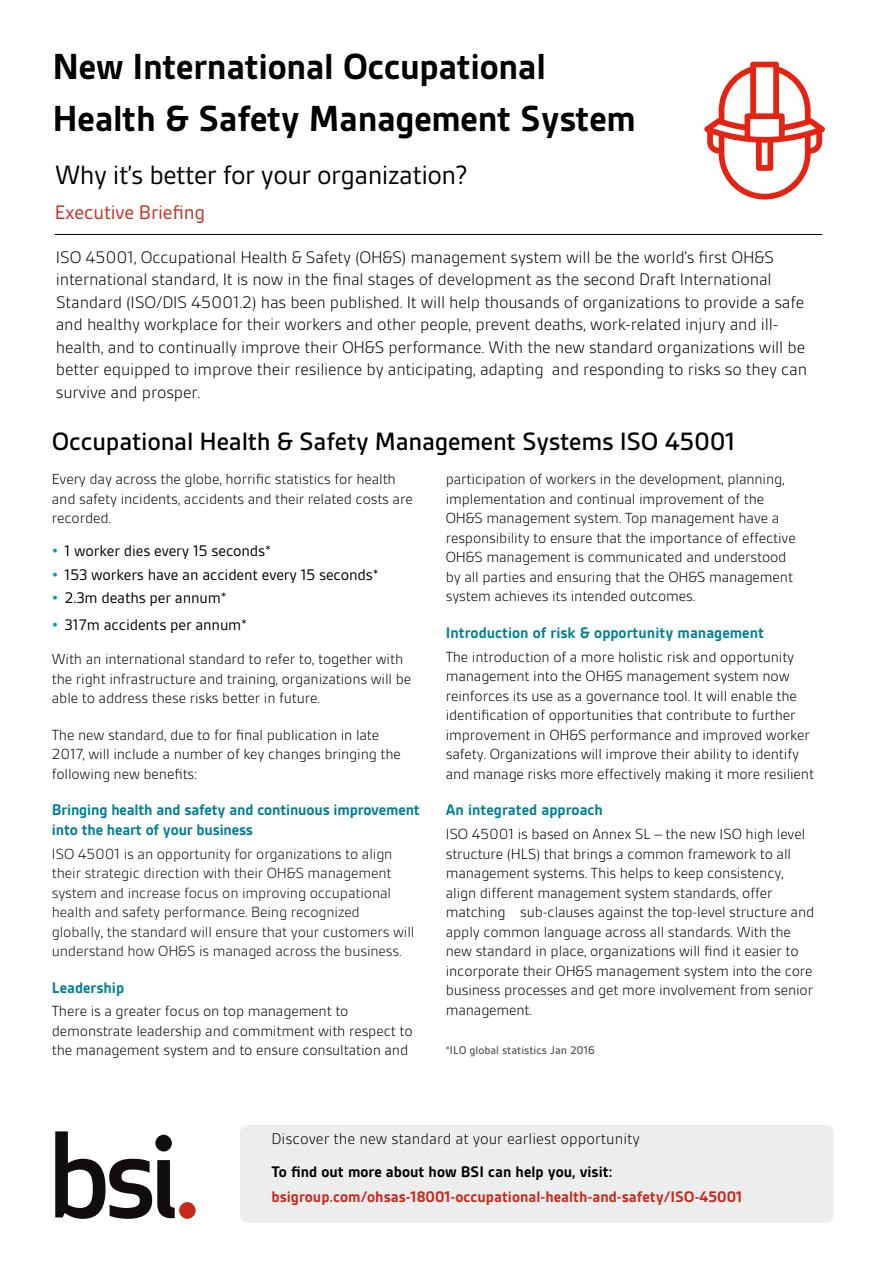
<style>
.page{position:relative;width:893px;height:1263px;background:#fff}
.page>*{position:absolute;margin:0;border:0;box-sizing:border-box;transform-origin:0 0}
.t1{font:700 39px/52.2px "BSI Gesta";letter-spacing:-.01em;color:#000}
.t2{font:28.5px "BSI Gesta";letter-spacing:-.02em;color:#000}
.t3{font:500 27px "BSI Gesta";letter-spacing:-.01em;color:#000}
.t4{font:21px "BSI Gesta";letter-spacing:-.01em;color:#c62a1b}
.t5{font:300 18px/22.5px "BSI Gesta";letter-spacing:-.01em;color:#000}
.t6{font:700 16.5px/19.5px "BSI Gesta";letter-spacing:-.005em;color:#008193}
.t7{font:16.5px "BSI Gesta";letter-spacing:-.01em;color:#000}
.t8{font:700 16.5px "BSI Gesta";color:#c62a1b}
.t9{font:300 16.5px "BSI Gesta";color:#000}
.t10{font:700 16.5px "BSI Gesta";color:#000}
.t11{font:300 15.75px/19.5px "BSI Gesta";letter-spacing:-.01em;color:#000}
.t12{font:300 15.75px/19.5px "BSI Gesta";letter-spacing:-.01em;color:#110c0e}
.t13{font:500 12px "BSI Gesta";color:#575756}
.s1{font-weight:700;color:#009eb5}
.s2{color:#000}
</style>
<div class="page">
<hr style="left:55px;top:234px;width:767px;height:1px;background:#000">
<div style="left:240px;top:1125px;width:593px;height:98px;background:#ededed;border-radius:9px"></div>
<svg style="left:704px;top:62px;width:121px;height:138px"></svg>
<svg style="left:55px;top:1131px;width:120px;height:88px"></svg>
<div style="left:179px;top:1202px;width:17px;height:17px;background:#c62a1b;border-radius:50%"></div>
<h1 class="t1" style="left:53px;top:40px;width:585px">New International Occupational<br>Health &amp; Safety Management System</h1>
<h2 class="t2" style="left:55px;top:160px;width:414px">Why it’s better for your organization?</h2>
<h3 class="t4" style="left:55px;top:202px;width:152px">Executive Briefing</h3>
<p class="t5" style="left:56px;top:246px;width:753px">ISO 45001, Occupational Health &amp; Safety (OH&amp;S) management system will be the world’s first OH&amp;S international standard, It is now in the final stages of development as the second Draft International Standard (ISO/DIS 45001.2) has been published. It will help thousands of organizations to provide a safe and healthy workplace for their workers and other people, prevent deaths, work-related injury and ill&shy;health, and to continually improve their OH&amp;S performance. With the new standard organizations will be better equipped to improve their resilience by anticipating, adapting and responding to risks so they can survive and prosper.</p>
<h3 class="t3" style="left:52px;top:427px;width:685px">Occupational Health &amp; Safety Management Systems ISO 45001</h3>
<p class="t11" style="left:52px;top:470px;width:362px">Every day across the globe, horrific statistics for health and safety incidents, accidents and their related costs are recorded.</p>
<p class="t7" style="left:52px;top:542px;width:221px"><span class="s1">•</span> 1 worker dies every 15 seconds*</p>
<p class="t7" style="left:52px;top:566px;width:328px"><span class="s1">•</span> 153 workers have an accident every 15 seconds*</p>
<p class="t7" style="left:52px;top:589px;width:176px"><span class="s1">•</span> 2.3m deaths per annum*</p>
<p class="t7" style="left:52px;top:616px;width:197px"><span class="s1">•</span> 317m accidents per annum*</p>
<p class="t11" style="left:52px;top:650px;width:361px">With an international standard to refer to, together with the right infrastructure and training, organizations will be able to address these risks better in future.</p>
<p class="t11" style="left:52px;top:725px;width:351px">The new standard, due to for final publication in late<br>2017, will include a number of key changes bringing the following new benefits:</p>
<p class="t6" style="left:52px;top:800px;width:370px">Bringing health and safety and continuous improvement into the heart of your business</p>
<p class="t12" style="left:52px;top:844px;width:364px"><span class="s2">I</span>SO 45001 is an opportunity for organizations to align their strategic direction with their OH&amp;S management system and increase focus on improving occupational health and safety performance. Being recognized globally, the standard will ensure that your customers will understand how OH&amp;S is managed across the business.</p>
<p class="t6" style="left:52px;top:977px;width:74px">Leadership</p>
<p class="t11" style="left:52px;top:1002px;width:362px">There is a greater focus on top management to demonstrate leadership and commitment with respect to the management system and to ensure consultation and</p>
<p class="t11" style="left:446px;top:470px;width:352px">participation of workers in the development, planning, implementation and continual improvement of the OH&amp;S management system. Top management have a responsibility to ensure that the importance of effective OH&amp;S management is communicated and understood by all parties and ensuring that the OH&amp;S management system achieves its intended outcomes.</p>
<p class="t6" style="left:446px;top:623px;width:320px">Introduction of risk &amp; opportunity management</p>
<p class="t11" style="left:446px;top:647px;width:370px">The introduction of a more holistic risk and opportunity management into the OH&amp;S management system now reinforces its use as a governance tool. It will enable the identification of opportunities that contribute to further improvement in OH&amp;S performance and improved worker safety. Organizations will improve their ability to identify and manage risks more effectively making it more resilient</p>
<p class="t6" style="left:446px;top:800px;width:159px">An integrated approach</p>
<p class="t11" style="left:446px;top:824px;width:370px">ISO 45001 is based on Annex SL – the new ISO high level structure (HLS) that brings a common framework to all management systems. This helps to keep consistency, align different management system standards, offer matching sub-clauses against the top-level structure and apply common language across all standards. With the new standard in place, organizations will find it easier to incorporate their OH&amp;S management system into the core business processes and get more involvement from senior management.</p>
<p class="t13" style="left:446px;top:1044px;width:151px">*ILO global statistics Jan 2016</p>
<p class="t9" style="left:272px;top:1130px;width:370px">Discover the new standard at your earliest opportunity</p>
<p class="t10" style="left:272px;top:1163px;width:342px">To find out more about how BSI can help you, visit:</p>
<p class="t8" style="left:272px;top:1188px;width:472px">bsigroup.com/ohsas-18001-occupational-health-and-safety/ISO-45001</p>
</div>
